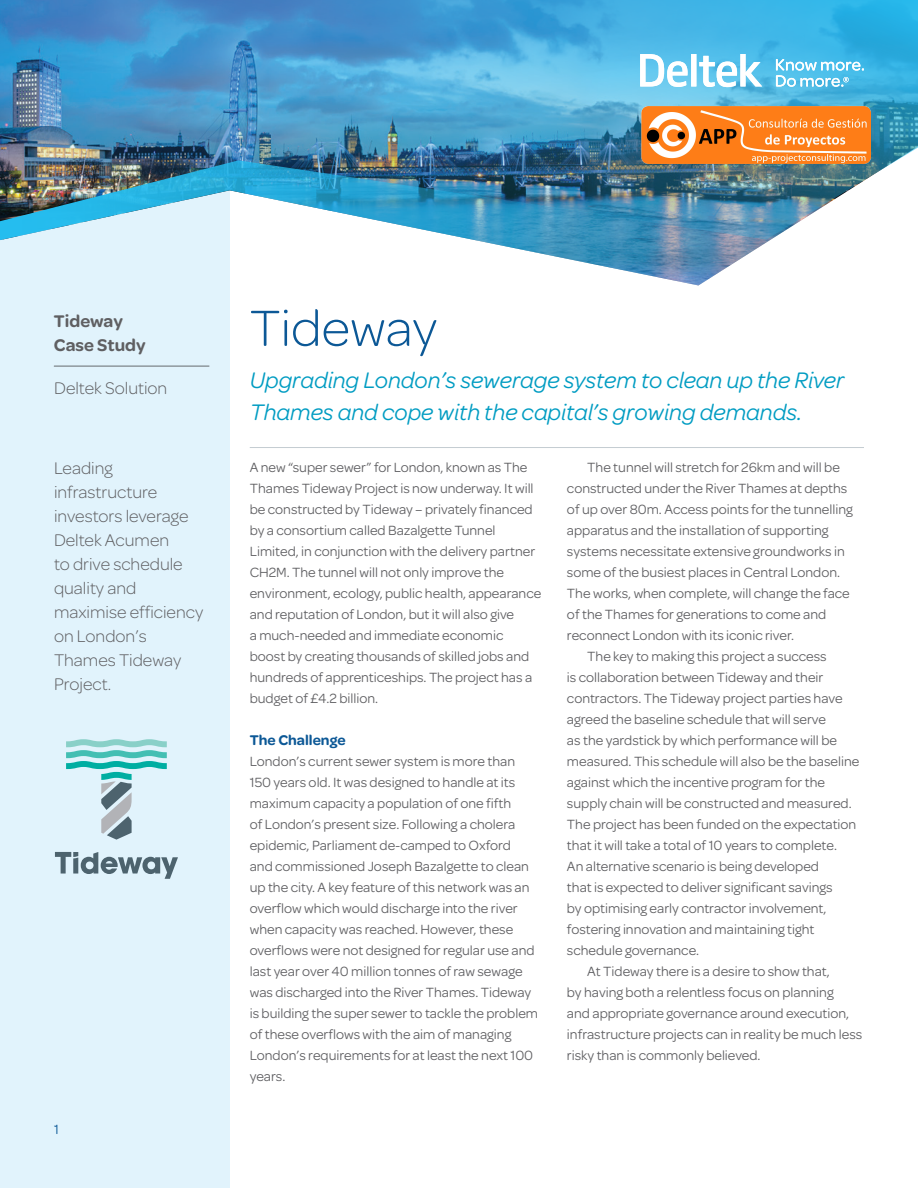
<style>
.page{position:relative;width:918px;height:1188px;background:#fff}
.page>*{position:absolute;margin:0;border:0;box-sizing:border-box;transform-origin:0 0}
.H1_-_Header{font:300 54px "Omnes";color:#0c5896}
.H2_-_Subhead_Intro{font:italic 24px/32.4px "Omnes";color:#009cc2}
.Pull_Text_-_Sm_Grey{font:300 18px/24px "Omnes";color:#5f5f62}
.Pull_Text_-_Sm_Grey-2{font:600 18px/24px "Omnes";color:#5f5f62}
.H3_-_Paragraph_Heade{font:600 15px "Omnes";color:#0c5896}
.Body-2{font:14.25px/21px "Omnes";color:#5f5f62}
.Body-1{font:14.25px/21px "Omnes";color:#5f5f62}
.t1{font:14.25px "Omnes";color:#0c5896}
</style>
<div class="page">
<div style="left:0;top:129px;width:230px;height:1059px;background:#e1f3fc"></div>
<hr style="left:54px;top:366px;width:155px;height:1px;background:#64696d">
<img style="left:0;top:0;width:918px;height:240px">
<img style="left:0;top:160px;width:771px;height:125px">
<hr style="left:250px;top:447px;width:614px;height:1px;background:#c4ccd2">
<svg style="left:55px;top:852px;width:123px;height:27px"></svg>
<svg style="left:66px;top:739px;width:101px;height:101px"></svg>
<svg style="left:640px;top:54px;width:122px;height:33px"></svg>
<svg style="left:776px;top:59px;width:88px;height:28px"></svg>
<img style="left:642px;top:106px;width:229px;height:57px">
<p class="Pull_Text_-_Sm_Grey-2" style="left:54px;top:308px;width:93px">Tideway<br>Case Study</p>
<p class="H1_-_Header" style="left:250px;top:292px;width:189px">Tideway</p>
<p class="H2_-_Subhead_Intro" style="left:250px;top:362px;width:596px">Upgrading London’s sewerage system to clean up the River<br>Thames and cope with the capital’s growing demands.</p>
<p class="Body-1" style="left:250px;top:456px;width:293px">A new “super sewer” for London, known as The Thames Tideway Project is now underway. It will be constructed by Tideway – privately financed by a consortium called Bazalgette Tunnel Limited, in conjunction with the delivery partner CH2M. The tunnel will not only improve the environment, ecology, public health, appearance and reputation of London, but it will also give<br>a much-needed and immediate economic boost by creating thousands of skilled jobs and hundreds of apprenticeships. The project has a budget of £4.2 billion.</p>
<p class="H3_-_Paragraph_Heade" style="left:250px;top:729px;width:97px">The Challenge</p>
<p class="Body-1" style="left:250px;top:750px;width:290px">London’s current sewer system is more than 150 years old. It was designed to handle at its maximum capacity a population of one fifth<br>of London’s present size. Following a cholera epidemic, Parliament de-camped to Oxford<br>and commissioned Joseph Bazalgette to clean up the city. A key feature of this network was an overflow which would discharge into the river when capacity was reached. However, these overflows were not designed for regular use and last year over 40 million tonnes of raw sewage was discharged into the River Thames. Tideway is building the super sewer to tackle the problem of these overflows with the aim of managing London’s requirements for at least the next 100 years.</p>
<p class="Pull_Text_-_Sm_Grey" style="left:54px;top:375px;width:115px">Deltek Solution</p>
<p class="Body-2" style="left:567px;top:456px;width:287px;text-indent:20px">The tunnel will stretch for 26km and will be constructed under the River Thames at depths of up over 80m. Access points for the tunnelling apparatus and the installation of supporting systems necessitate extensive groundworks in some of the busiest places in Central London.<br>The works, when complete, will change the face of the Thames for generations to come and reconnect London with its iconic river.</p>
<p class="Body-2" style="left:567px;top:645px;width:294px;text-indent:20px">The key to making this project a success<br>is collaboration between Tideway and their contractors. The Tideway project parties have agreed the baseline schedule that will serve<br>as the yardstick by which performance will be measured. This schedule will also be the baseline against which the incentive program for the supply chain will be constructed and measured.<br>The project has been funded on the expectation that it will take a total of 10 years to complete.<br>An alternative scenario is being developed<br>that is expected to deliver significant savings<br>by optimising early contractor involvement, fostering innovation and maintaining tight schedule governance.</p>
<p class="Body-2" style="left:567px;top:960px;width:297px;text-indent:20px">At Tideway there is a desire to show that,<br>by having both a relentless focus on planning<br>and appropriate governance around execution, infrastructure projects can in reality be much less risky than is commonly believed.</p>
<p class="Pull_Text_-_Sm_Grey" style="left:54px;top:456px;width:151px">Leading infrastructure investors leverage<br>Deltek Acumen<br>to drive schedule quality and maximise efficiency on London’s<br>Thames Tideway<br>Project.</p>
<p class="t1" style="left:54px;top:1120px;width:6px">1</p>
</div>
